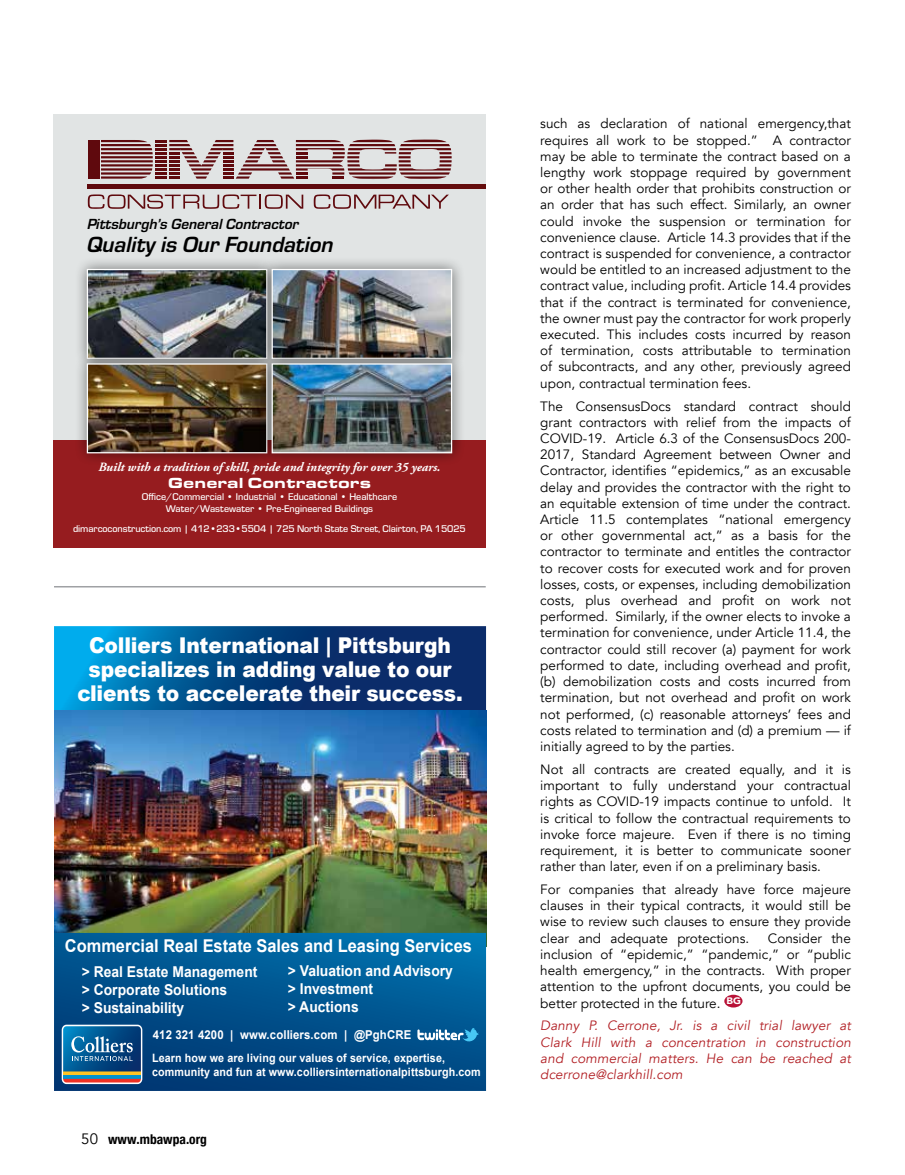
<style>
.page{position:relative;width:905px;height:1175px;background:#fff}
.page>*{position:absolute;margin:0;border:0;box-sizing:border-box;transform-origin:0 0}
.t1{font:italic 700 22.8px "Eurostile";color:#000}
.t2{font:900 21.75px/24.2px "Arial";letter-spacing:-.01em;color:#fff;text-align:center;scale:.93 1}
.t3{font:700 17.7px "Arial";color:#fff;scale:.93 1}
.t4{font:italic 700 15.15px "Eurostile";color:#000}
.t5{font:900 15.15px "Eurostile Ext";color:#fff}
.t6{font:700 15px/18px "Arial";color:#fff;scale:.93 1}
.t7{font:13.5px/16.2px "Avenir";color:#000;text-align:justify}
.t8{font:italic 13.5px/16.2px "Avenir";letter-spacing:.01em;color:#b22025;text-align:justify}
.t9{font:700 condensed 13.5px "Helvetica Neue";color:#000}
.t10{font:italic 700 12.6px "Adobe Garamond Pro";color:#fff}
.t11{font:700 12.3px "Arial";letter-spacing:.01em;color:#fff;scale:.93 1}
.t12{font:700 11.55px/13.6px "Arial";letter-spacing:.01em;color:#fff;scale:.93 1}
.t13{font:500 10.05px/12.1px "Eurostile";color:#fff;text-align:center}
.s1{font-family:"Avenir";font-weight:400;font-stretch:normal;font-size:15px}
</style>
<div class="page">
<div style="left:724px;top:994px;width:18px;height:13px;background:#b81237;border-radius:50%"></div>
<hr style="left:54px;top:586px;width:431px;height:1px;background:#9fa1a4">
<div style="left:53px;top:115px;width:432px;height:325px;background:#e1e4e4"></div>
<div style="left:88px;top:140px;width:11px;height:39px;background:#5f090d"></div>
<div style="left:87px;top:184px;width:389px;height:5px;background:#5f090d"></div>
<svg style="left:88px;top:194px;width:215px;height:15px"></svg>
<svg style="left:314px;top:194px;width:135px;height:15px"></svg>
<svg style="left:101px;top:140px;width:350px;height:39px"></svg>
<div style="left:450px;top:184px;width:35px;height:5px;background:#640d0d"></div>
<div style="left:53px;top:440px;width:432px;height:107px;background:#961c1f"></div>
<div style="left:74px;top:256px;width:206px;height:115px;background:#000;opacity:.5"></div>
<img style="left:89px;top:271px;width:170px;height:79px">
<div style="left:87px;top:269px;width:180px;height:90px;border:1px solid #fff"></div>
<div style="left:74px;top:350px;width:206px;height:116px;background:#000;opacity:.5"></div>
<img style="left:89px;top:365px;width:170px;height:86px">
<div style="left:87px;top:363px;width:180px;height:90px;border:1px solid #fff"></div>
<div style="left:259px;top:256px;width:206px;height:115px;background:#000;opacity:.5"></div>
<img style="left:273px;top:271px;width:177px;height:79px">
<div style="left:271px;top:269px;width:181px;height:90px;border:1px solid #fff"></div>
<div style="left:259px;top:350px;width:206px;height:116px;background:#000;opacity:.5"></div>
<img style="left:273px;top:365px;width:177px;height:86px">
<div style="left:271px;top:363px;width:181px;height:90px;border:1px solid #fff"></div>
<svg style="left:54px;top:626px;width:432px;height:84px;background:#05508d"></svg>
<img style="left:54px;top:710px;width:432px;height:223px">
<svg style="left:54px;top:933px;width:432px;height:157px;background:#00538e"></svg>
<svg style="left:62px;top:1024px;width:80px;height:60px;background:#457597"></svg>
<svg style="left:417px;top:1027px;width:62px;height:14px"></svg>
<p class="t4" style="left:87px;top:214px;width:213px">Pittsburgh’s General Contractor</p>
<h1 class="t1" style="left:87px;top:229px;width:248px">Quality is Our Foundation</h1>
<p class="t10" style="left:98px;top:459px;width:343px">Built with a tradition of skill, pride and integrity for over 35 years.</p>
<p class="t5" style="left:168px;top:471px;width:205px">General Contractors</p>
<p class="t13" style="left:142px;top:490px;width:257px">Office/Commercial • Industrial • Educational • Healthcare<br>Water/Wastewater • Pre-Engineered Buildings</p>
<p class="t13" style="left:73px;top:522px;width:394px">dimarcoconstruction.com | 412•233•5504 | 725 North State Street, Clairton, PA 15025</p>
<h2 class="t2" style="left:77px;top:632px;width:416px">Colliers International | Pittsburgh specializes in adding value to our clients to accelerate their success.</h2>
<h3 class="t3" style="left:65px;top:934px;width:439px">Commercial Real Estate Sales and Leasing Services</h3>
<p class="t6" style="left:82px;top:963px;width:190px">&gt; Real Estate Management &gt; Corporate Solutions<br>&gt; Sustainability</p>
<p class="t6" style="left:288px;top:962px;width:179px">&gt; Valuation and Advisory &gt; Investment<br>&gt; Auctions</p>
<p class="t12" style="left:152px;top:1051px;width:355px">Learn how we are living our values of service, expertise, community and fun at www.colliersinternationalpittsburgh.com</p>
<p class="t11" style="left:153px;top:1026px;width:279px">412 321 4200 | www.colliers.com | @PghCRE</p>
<p class="t9" style="left:81px;top:1128px;width:127px"><span class="s1">50</span> www.mbawpa.org</p>
<p class="t7" style="left:540px;top:116px;width:312px">such as declaration of national emergency,that requires all work to be stopped.” A contractor may be able to terminate the contract based on a lengthy work stoppage required by government or other health order that prohibits construction or an order that has such effect. Similarly, an owner could invoke the suspension or termination for convenience clause. Article 14.3 provides that if the contract is suspended for convenience, a contractor would be entitled to an increased adjustment to the contract value, including profit. Article 14.4 provides that if the contract is terminated for convenience, the owner must pay the contractor for work properly executed. This includes costs incurred by reason of termination, costs attributable to termination of subcontracts, and any other, previously agreed upon, contractual termination fees.</p>
<p class="t7" style="left:540px;top:398px;width:312px">The ConsensusDocs standard contract should grant contractors with relief from the impacts of COVID-19. Article 6.3 of the ConsensusDocs 200- 2017, Standard Agreement between Owner and Contractor, identifies “epidemics,” as an excusable delay and provides the contractor with the right to an equitable extension of time under the contract.<br>Article 11.5 contemplates “national emergency or other governmental act,” as a basis for the contractor to terminate and entitles the contractor to recover costs for executed work and for proven losses, costs, or expenses, including demobilization costs, plus overhead and profit on work not performed. Similarly, if the owner elects to invoke a termination for convenience, under Article 11.4, the contractor could still recover (a) payment for work performed to date, including overhead and profit, (b) demobilization costs and costs incurred from termination, but not overhead and profit on work not performed, (c) reasonable attorneys’ fees and costs related to termination and (d) a premium — if initially agreed to by the parties.</p>
<p class="t7" style="left:540px;top:761px;width:312px">Not all contracts are created equally, and it is important to fully understand your contractual rights as COVID-19 impacts continue to unfold. It is critical to follow the contractual requirements to invoke force majeure. Even if there is no timing requirement, it is better to communicate sooner rather than later, even if on a preliminary basis.</p>
<p class="t7" style="left:540px;top:881px;width:312px">For companies that already have force majeure clauses in their typical contracts, it would still be wise to review such clauses to ensure they provide clear and adequate protections.</p>
<p class="t7" style="left:540px;top:930px;width:312px;text-indent:227px">Consider the inclusion of “epidemic,” “pandemic,” or “public health emergency,” in the contracts. With proper attention to the upfront documents, you could be better protected in the future. <sup>BG</sup></p>
<p class="t8" style="left:540px;top:1018px;width:312px">Danny P. Cerrone, Jr. is a civil trial lawyer at Clark Hill with a concentration in construction and commercial matters. He can be reached at dcerrone@clarkhill.com</p>
</div>
